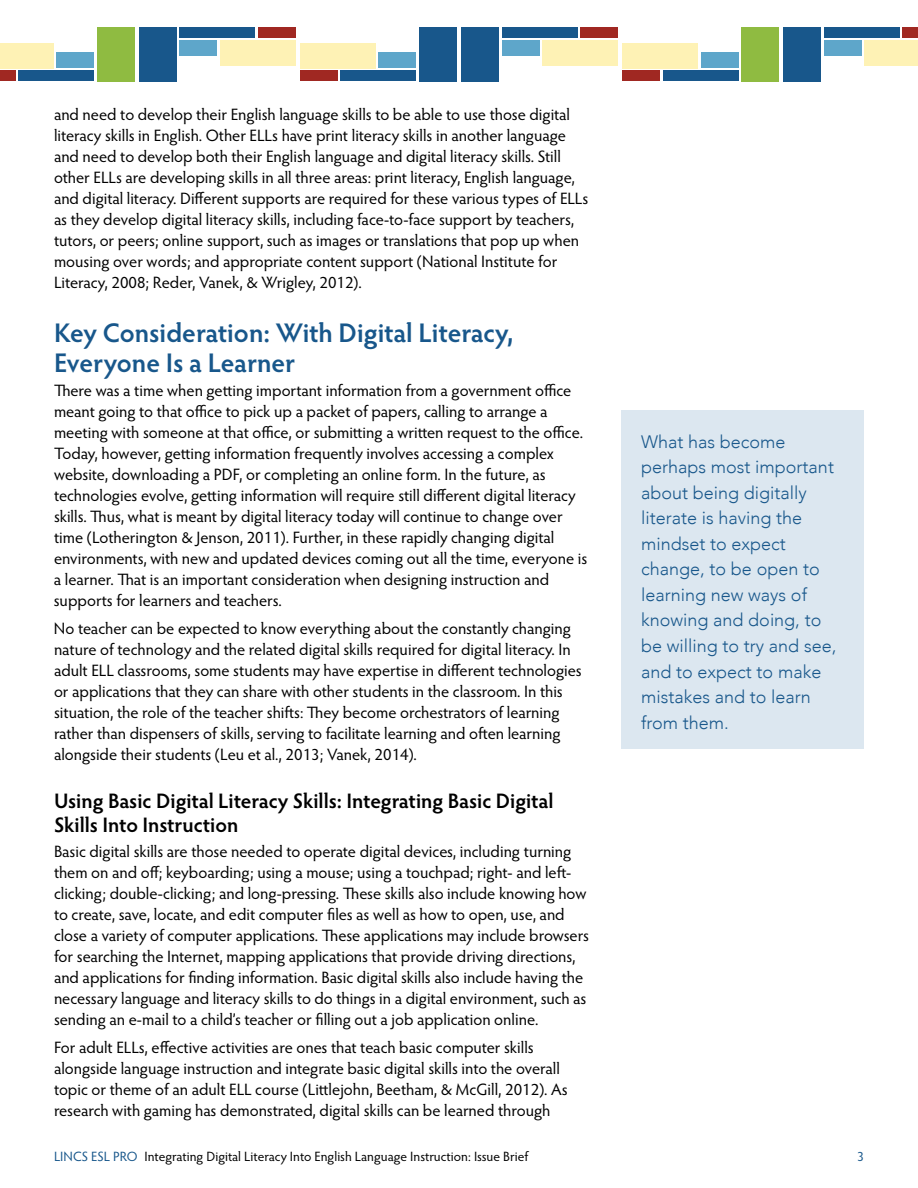
<style>
.page{position:relative;width:918px;height:1188px;background:#fff}
.page>*{position:absolute;margin:0;border:0;box-sizing:border-box;transform-origin:0 0}
.t1{font:600 27px/30px "Hypatia Sans Pro";letter-spacing:-.005em;color:#18578b}
.t2{font:600 21px/24px "Hypatia Sans Pro";letter-spacing:-.005em;color:#000}
.t3{font:300 18px/25.5px "Avenir";color:#18578b}
.t4{font:16.5px/21px "Hypatia Sans Pro";color:#000}
.t5{font:13.5px "Hypatia Sans Pro";color:#000}
.t6{font:13.5px "Hypatia Sans Pro";color:#18578b}
.s1{color:#18578b}
</style>
<div class="page">
<div style="left:19px;top:70px;width:75px;height:11px;background:#18578b"></div>
<div style="left:0;top:70px;width:16px;height:11px;background:#a02822"></div>
<div style="left:56px;top:52px;width:38px;height:16px;background:#5ea6ca"></div>
<div style="left:0;top:43px;width:54px;height:25px;background:#fef2b5"></div>
<div style="left:97px;top:27px;width:38px;height:54px;background:#8fbb41"></div>
<div style="left:180px;top:27px;width:75px;height:11px;background:#18578b"></div>
<div style="left:258px;top:27px;width:38px;height:11px;background:#a02822"></div>
<div style="left:180px;top:40px;width:37px;height:16px;background:#5ea6ca"></div>
<div style="left:220px;top:40px;width:76px;height:26px;background:#fef2b5"></div>
<div style="left:139px;top:27px;width:38px;height:54px;background:#18578b"></div>
<div style="left:341px;top:70px;width:75px;height:11px;background:#18578b"></div>
<div style="left:300px;top:70px;width:38px;height:11px;background:#a02822"></div>
<div style="left:379px;top:52px;width:37px;height:16px;background:#5ea6ca"></div>
<div style="left:300px;top:43px;width:76px;height:25px;background:#fef2b5"></div>
<div style="left:419px;top:27px;width:38px;height:54px;background:#18578b"></div>
<div style="left:502px;top:27px;width:75px;height:11px;background:#18578b"></div>
<div style="left:580px;top:27px;width:38px;height:11px;background:#a02822"></div>
<div style="left:502px;top:40px;width:37px;height:16px;background:#5ea6ca"></div>
<div style="left:542px;top:40px;width:76px;height:26px;background:#fef2b5"></div>
<div style="left:461px;top:27px;width:38px;height:54px;background:#18578b"></div>
<div style="left:663px;top:70px;width:75px;height:11px;background:#18578b"></div>
<div style="left:622px;top:70px;width:38px;height:11px;background:#a02822"></div>
<div style="left:701px;top:52px;width:37px;height:16px;background:#5ea6ca"></div>
<div style="left:622px;top:43px;width:76px;height:25px;background:#fef2b5"></div>
<div style="left:741px;top:27px;width:38px;height:54px;background:#8fbb41"></div>
<div style="left:824px;top:27px;width:75px;height:11px;background:#18578b"></div>
<div style="left:902px;top:27px;width:16px;height:11px;background:#a02822"></div>
<div style="left:824px;top:40px;width:38px;height:16px;background:#5ea6ca"></div>
<div style="left:864px;top:40px;width:54px;height:26px;background:#fef2b5"></div>
<div style="left:783px;top:27px;width:38px;height:54px;background:#18578b"></div>
<div style="left:621px;top:410px;width:243px;height:339px;background:#dce7f0"></div>
<p class="t4" style="left:54px;top:103px;width:536px">and need to develop their English language skills to be able to use those digital literacy skills in English. Other ELLs have print literacy skills in another language and need to develop both their English language and digital literacy skills. Still other ELLs are developing skills in all three areas: print literacy, English language, and digital literacy. Different supports are required for these various types of ELLs as they develop digital literacy skills, including face-to-face support by teachers, tutors, or peers; online support, such as images or translations that pop up when mousing over words; and appropriate content support (National Institute for Literacy, 2008; Reder, Vanek, &amp; Wrigley, 2012).</p>
<h2 class="t1" style="left:54px;top:316px;width:461px">Key Consideration: With Digital Literacy,<br>Everyone Is a Learner</h2>
<p class="t4" style="left:54px;top:380px;width:535px">There was a time when getting important information from a government office meant going to that office to pick up a packet of papers, calling to arrange a meeting with someone at that office, or submitting a written request to the office.<br>Today, however, getting information frequently involves accessing a complex website, downloading a PDF, or completing an online form. In the future, as technologies evolve, getting information will require still different digital literacy skills. Thus, what is meant by digital literacy today will continue to change over time (Lotherington &amp; Jenson, 2011). Further, in these rapidly changing digital environments, with new and updated devices coming out all the time, everyone is a learner. That is an important consideration when designing instruction and supports for learners and teachers.</p>
<p class="t4" style="left:54px;top:618px;width:529px">No teacher can be expected to know everything about the constantly changing nature of technology and the related digital skills required for digital literacy. In adult ELL classrooms, some students may have expertise in different technologies or applications that they can share with other students in the classroom. In this situation, the role of the teacher shifts: They become orchestrators of learning rather than dispensers of skills, serving to facilitate learning and often learning alongside their students (Leu et al., 2013; Vanek, 2014).</p>
<h3 class="t2" style="left:54px;top:788px;width:501px">Using Basic Digital Literacy Skills: Integrating Basic Digital<br>Skills Into Instruction</h3>
<p class="t4" style="left:54px;top:840px;width:537px">Basic digital skills are those needed to operate digital devices, including turning them on and off; keyboarding; using a mouse; using a touchpad; right- and left&shy;clicking; double-clicking; and long-pressing. These skills also include knowing how to create, save, locate, and edit computer files as well as how to open, use, and close a variety of computer applications. These applications may include browsers for searching the Internet, mapping applications that provide driving directions, and applications for finding information. Basic digital skills also include having the necessary language and literacy skills to do things in a digital environment, such as sending an e-mail to a child’s teacher or filling out a job application online.</p>
<p class="t4" style="left:54px;top:1036px;width:515px">For adult ELLs, effective activities are ones that teach basic computer skills alongside language instruction and integrate basic digital skills into the overall topic or theme of an adult ELL course (Littlejohn, Beetham, &amp; McGill, 2012). As research with gaming has demonstrated, digital skills can be learned through</p>
<p class="t5" style="left:54px;top:1147px;width:476px"><span class="s1">LINCS ESL PRO</span> Integrating Digital Literacy Into English Language Instruction: Issue Brief</p>
<p class="t3" style="left:641px;top:429px;width:197px">What has become perhaps most important about being digitally literate is having the mindset to expect change, to be open to learning new ways of knowing and doing, to be willing to try and see, and to expect to make mistakes and to learn from them.</p>
<p class="t6" style="left:857px;top:1147px;width:8px">3</p>
</div>
